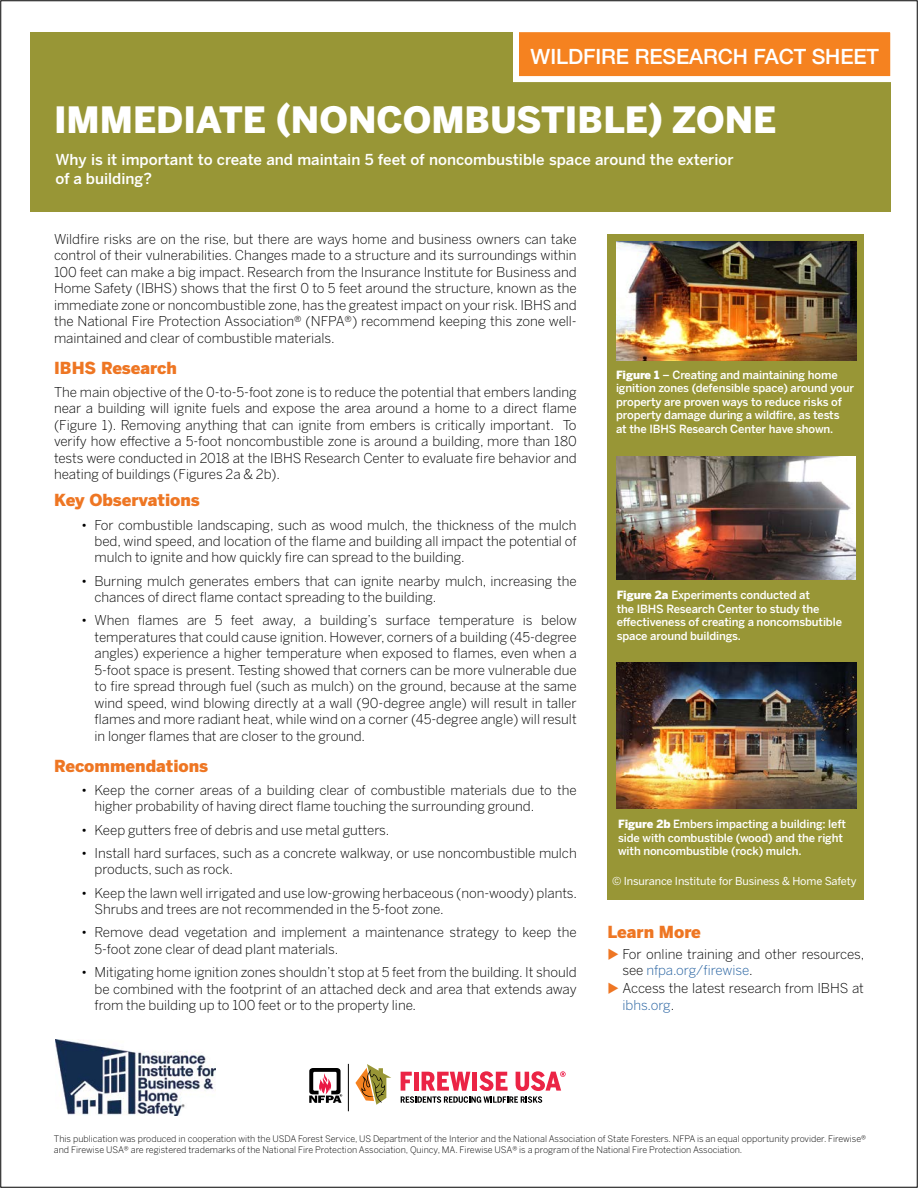
<style>
.page{position:relative;width:918px;height:1188px;background:#fff}
.page>*{position:absolute;margin:0;border:0;box-sizing:border-box;transform-origin:0 0}
.t1{font:900 36px "Benton Sans";color:#fff}
.t2{font:500 21px "Helvetica Neue";letter-spacing:-.005em;color:#fff}
.t3{font:900 16.5px "Benton Sans";color:#ee7623}
.t4{font:500 15px/19.5px "Benton Sans";color:#fff}
.t5{font:300 13.5px/16.5px "Benton Sans";letter-spacing:-.005em;color:#000}
.t6{font:500 11.25px/13.5px "Benton Sans";letter-spacing:-.01em;color:#fff}
.t7{font:10.8px "Benton Sans";letter-spacing:-.01em;color:#fff}
.t8{font:300 9px/10.5px "Benton Sans";color:#000}
.s1{font-weight:900}
.s2{color:#215e9e}
</style>
<div class="page">
<div style="left:30px;top:32px;width:860px;height:180px;background:#989636"></div>
<div style="left:513px;top:26px;width:383px;height:56px;background:#f58220;border:6px solid #fff"></div>
<img style="left:55px;top:1039px;width:161px;height:76px">
<svg style="left:355px;top:1064px;width:36px;height:41px"></svg>
<hr style="left:348px;top:1064px;width:1px;height:47px;background:#000">
<svg style="left:309px;top:1068px;width:33px;height:35px"></svg>
<svg style="left:401px;top:1071px;width:165px;height:32px"></svg>
<div style="left:607px;top:235px;width:257px;height:665px;background:#989636"></div>
<img style="left:616px;top:242px;width:240px;height:119px">
<img style="left:617px;top:456px;width:239px;height:124px">
<img style="left:616px;top:662px;width:240px;height:147px">
<h2 class="t2" style="left:531px;top:39px;width:350px">WILDFIRE RESEARCH FACT SHEET</h2>
<h1 class="t1" style="left:54px;top:97px;width:724px">IMMEDIATE (NONCOMBUSTIBLE) ZONE</h1>
<p class="t4" style="left:56px;top:150px;width:680px">Why is it important to create and maintain 5 feet of noncombustible space around the exterior of a building?</p>
<p class="t5" style="left:54px;top:231px;width:524px;text-align:justify">Wildfire risks are on the rise, but there are ways home and business owners can take control of their vulnerabilities. Changes made to a structure and its surroundings within 100 feet can make a big impact. Research from the Insurance Institute for Business and Home Safety (IBHS) shows that the first 0 to 5 feet around the structure, known as the immediate zone or noncombustible zone, has the greatest impact on your risk. IBHS and the National Fire Protection Association® (NFPA®) recommend keeping this zone well&shy;maintained and clear of combustible materials.</p>
<p class="t3" style="left:54px;top:357px;width:124px">IBHS Research</p>
<p class="t5" style="left:54px;top:384px;width:524px;text-align:justify">The main objective of the 0-to-5-foot zone is to reduce the potential that embers landing near a building will ignite fuels and expose the area around a home to a direct flame (Figure 1). Removing anything that can ignite from embers is critically important. To verify how effective a 5-foot noncombustible zone is around a building, more than 180 tests were conducted in 2018 at the IBHS Research Center to evaluate fire behavior and heating of buildings (Figures 2a &amp; 2b).</p>
<p class="t3" style="left:54px;top:490px;width:147px">Key Observations</p>
<p class="t5" style="left:94px;top:516px;width:484px;text-align:justify;text-indent:-14px">• For combustible landscaping, such as wood mulch, the thickness of the mulch bed, wind speed, and location of the flame and building all impact the potential of mulch to ignite and how quickly fire can spread to the building.</p>
<p class="t5" style="left:94px;top:573px;width:484px;text-indent:-14px">• Burning mulch generates embers that can ignite nearby mulch, increasing the chances of direct flame contact spreading to the building.</p>
<p class="t5" style="left:94px;top:612px;width:484px;text-align:justify;text-indent:-14px">• When flames are 5 feet away, a building’s surface temperature is below temperatures that could cause ignition. However, corners of a building (45-degree angles) experience a higher temperature when exposed to flames, even when a 5-foot space is present. Testing showed that corners can be more vulnerable due to fire spread through fuel (such as mulch) on the ground, because at the same wind speed, wind blowing directly at a wall (90-degree angle) will result in taller flames and more radiant heat, while wind on a corner (45-degree angle) will result in longer flames that are closer to the ground.</p>
<p class="t3" style="left:54px;top:755px;width:156px">Recommendations</p>
<p class="t5" style="left:94px;top:782px;width:484px;text-indent:-14px">• Keep the corner areas of a building clear of combustible materials due to the higher probability of having direct flame touching the surrounding ground.</p>
<p class="t5" style="left:81px;top:821px;width:310px">• Keep gutters free of debris and use metal gutters.</p>
<p class="t5" style="left:94px;top:845px;width:484px;text-indent:-14px">• Install hard surfaces, such as a concrete walkway, or use noncombustible mulch products, such as rock.</p>
<p class="t5" style="left:94px;top:884px;width:484px;text-indent:-14px">• Keep the lawn well irrigated and use low-growing herbaceous (non-woody) plants.<br>Shrubs and trees are not recommended in the 5-foot zone.</p>
<p class="t5" style="left:94px;top:924px;width:484px;text-indent:-14px">• Remove dead vegetation and implement a maintenance strategy to keep the<br>5-foot zone clear of dead plant materials.</p>
<p class="t5" style="left:94px;top:964px;width:484px;text-align:justify;text-indent:-14px">• Mitigating home ignition zones shouldn’t stop at 5 feet from the building. It should be combined with the footprint of an attached deck and area that extends away from the building up to 100 feet or to the property line.</p>
<p class="t6" style="left:616px;top:368px;width:240px"><span class="s1">Figure 1</span> – Creating and maintaining home ignition zones (defensible space) around your property are proven ways to reduce risks of property damage during a wildfire, as tests<br>at the IBHS Research Center have shown.</p>
<p class="t6" style="left:617px;top:588px;width:227px"><span class="s1">Figure 2a</span> Experiments conducted at<br>the IBHS Research Center to study the effectiveness of creating a noncomsbutible space around buildings.</p>
<p class="t6" style="left:618px;top:817px;width:229px"><span class="s1">Figure 2b</span> Embers impacting a building: left side with combustible (wood) and the right with noncombustible (rock) mulch.</p>
<p class="t7" style="left:612px;top:874px;width:246px">© Insurance Institute for Business &amp; Home Safety</p>
<p class="t3" style="left:608px;top:921px;width:95px">Learn More</p>
<p class="t5" style="left:623px;top:945px;width:243px">For online training and other resources, see <span class="s2">nfpa.org/firewise</span>.</p>
<p class="t5" style="left:623px;top:980px;width:243px">Access the latest research from IBHS at <span class="s2">ibhs.org</span>.</p>
<p class="t8" style="left:54px;top:1134px;width:814px">This publication was produced in cooperation with the USDA Forest Service, US Department of the Interior and the National Association of State Foresters. NFPA is an equal opportunity provider. Firewise® and Firewise USA® are registered trademarks of the National Fire Protection Association, Quincy, MA. Firewise USA® is a program of the National Fire Protection Association.</p>
</div>
